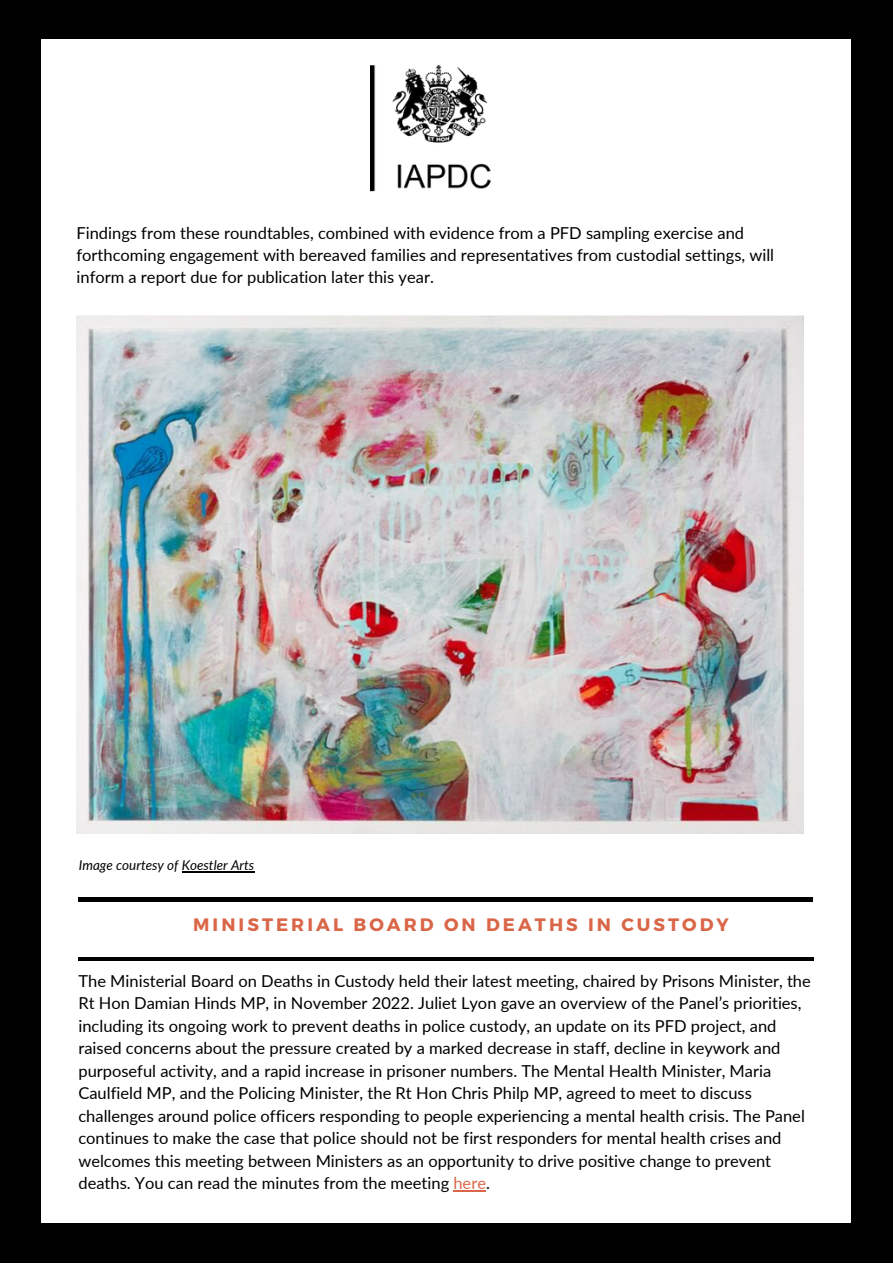
<style>
.page{position:relative;width:893px;height:1264px;background:#fff}
.page>*{position:absolute;margin:0;border:0;box-sizing:border-box;transform-origin:0 0}
.t1{font:700 18px "Montserrat";letter-spacing:.17em;color:#da6648}
.t2{font:16.5px/22.5px "Lato";color:#000}
.t3{font:italic 13.5px "Lato";color:#000}
.s1{color:#da6648}
</style>
<div class="page">
<div style="left:0;top:0;width:892px;height:1262px;background:#000"></div>
<div style="left:42px;top:39px;width:808px;height:1183px;background:#fff"></div>
<img style="left:371px;top:65px;width:120px;height:127px">
<hr style="left:78px;top:897px;width:734px;height:4px;background:#000">
<hr style="left:78px;top:957px;width:736px;height:3px;background:#000">
<img style="left:76px;top:316px;width:727px;height:517px">
<hr style="left:453px;top:1190px;width:33px;height:1px;background:#da6648">
<hr style="left:182px;top:871px;width:72px;height:1px;background:#000">
<p class="t2" style="left:76px;top:221px;width:699px">Findings from these roundtables, combined with evidence from a PFD sampling exercise and forthcoming engagement with bereaved families and representatives from custodial settings, will inform a report due for publication later this year.</p>
<p class="t3" style="left:79px;top:856px;width:177px">Image courtesy of Koestler Arts</p>
<p class="t1" style="left:193px;top:912px;width:537px">MINISTERIAL BOARD ON DEATHS IN CUSTODY</p>
<p class="t2" style="left:78px;top:969px;width:733px">The Ministerial Board on Deaths in Custody held their latest meeting, chaired by Prisons Minister, the Rt Hon Damian Hinds MP, in November 2022. Juliet Lyon gave an overview of the Panel’s priorities, including its ongoing work to prevent deaths in police custody, an update on its PFD project, and raised concerns about the pressure created by a marked decrease in staff, decline in keywork and purposeful activity, and a rapid increase in prisoner numbers. The Mental Health Minister, Maria Caulfield MP, and the Policing Minister, the Rt Hon Chris Philp MP, agreed to meet to discuss challenges around police officers responding to people experiencing a mental health crisis. The Panel continues to make the case that police should not be first responders for mental health crises and welcomes this meeting between Ministers as an opportunity to drive positive change to prevent deaths. You can read the minutes from the meeting <span class="s1">here</span>.</p>
</div>
